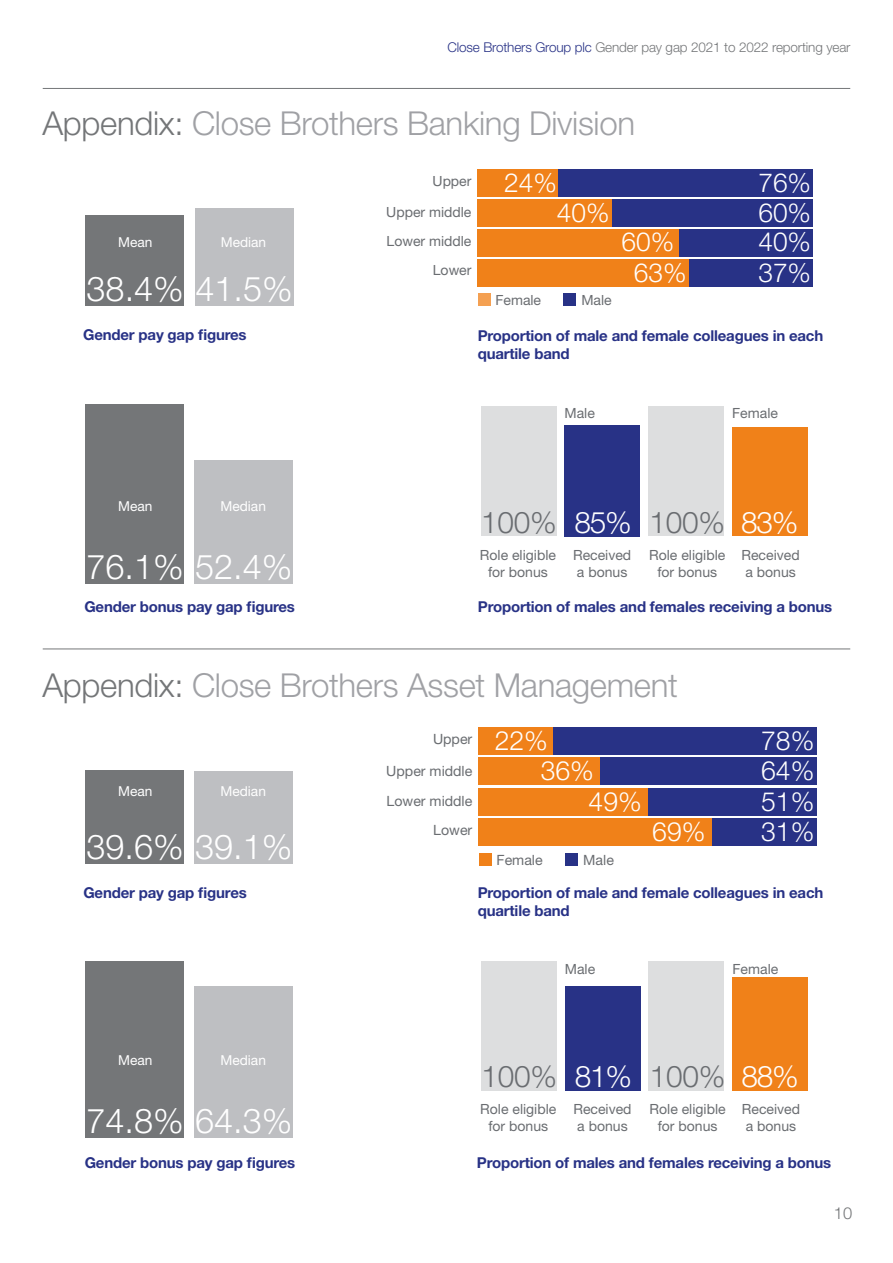
<style>
.page{position:relative;width:893px;height:1263px;background:#fff}
.page>*{position:absolute;margin:0;border:0;box-sizing:border-box;transform-origin:0 0}
.t1{font:300 34.35px "Helvetica Neue LT Std";color:#fff}
.t2{font:300 33px "Helvetica Neue LT Std";letter-spacing:-.01em;color:#a0a1a5}
.t3{font:300 29.85px "Helvetica Neue LT Std";letter-spacing:-.01em;color:#6a6d71}
.t4{font:300 26.55px "Helvetica Neue LT Std";color:#fff}
.t5{font:300 26.25px "Helvetica Neue LT Std";color:#fff}
.t6{font:300 16.5px "Helvetica Neue LT Std";color:#747678}
.t7{font:700 15px/18px "Helvetica Neue LT Std";letter-spacing:-.01em;color:#283286}
.t8{font:14.1px/16.8px "Helvetica Neue LT Std";color:#6a6d71;text-align:center}
.t9{font:13.95px/29.1px "Helvetica Neue LT Std";color:#6a6d71;text-align:right}
.t10{font:13.65px "Helvetica Neue LT Std";color:#fff}
.t11{font:300 13.5px "Helvetica Neue LT Std";letter-spacing:-.01em;color:#747678}
.s1{color:#283286}
.s2{color:#747678}
.s3{color:#fff}
</style>
<div class="page">
<div style="left:195px;top:208px;width:98px;height:97px;background:#bebfc2"></div>
<div style="left:86px;top:215px;width:98px;height:90px;background:#747678"></div>
<div style="left:195px;top:460px;width:98px;height:124px;background:#bebfc2"></div>
<div style="left:85px;top:404px;width:99px;height:180px;background:#747678"></div>
<div style="left:558px;top:169px;width:255px;height:27px;background:#283286"></div>
<div style="left:611px;top:199px;width:202px;height:27px;background:#283286"></div>
<div style="left:679px;top:229px;width:134px;height:27px;background:#283286"></div>
<div style="left:689px;top:259px;width:124px;height:27px;background:#283286"></div>
<div style="left:477px;top:169px;width:81px;height:27px;background:#f08119"></div>
<div style="left:477px;top:199px;width:134px;height:27px;background:#f08119"></div>
<div style="left:477px;top:229px;width:202px;height:27px;background:#f08119"></div>
<div style="left:477px;top:259px;width:212px;height:27px;background:#f08119"></div>
<div style="left:478px;top:293px;width:12px;height:13px;background:#f4a052"></div>
<div style="left:564px;top:293px;width:12px;height:13px;background:#283286"></div>
<div style="left:732px;top:427px;width:75px;height:109px;background:#f08119"></div>
<div style="left:648px;top:407px;width:76px;height:129px;background:#dddedf"></div>
<div style="left:565px;top:425px;width:75px;height:111px;background:#283286"></div>
<div style="left:481px;top:407px;width:75px;height:129px;background:#dddedf"></div>
<div style="left:195px;top:771px;width:98px;height:92px;background:#bebfc2"></div>
<div style="left:85px;top:770px;width:99px;height:93px;background:#747678"></div>
<div style="left:195px;top:986px;width:98px;height:151px;background:#bebfc2"></div>
<div style="left:85px;top:961px;width:99px;height:176px;background:#747678"></div>
<div style="left:553px;top:727px;width:264px;height:28px;background:#283286"></div>
<div style="left:600px;top:758px;width:217px;height:27px;background:#283286"></div>
<div style="left:648px;top:788px;width:169px;height:27px;background:#283286"></div>
<div style="left:712px;top:818px;width:105px;height:28px;background:#283286"></div>
<div style="left:478px;top:727px;width:75px;height:28px;background:#f08119"></div>
<div style="left:478px;top:758px;width:122px;height:27px;background:#f08119"></div>
<div style="left:478px;top:788px;width:170px;height:27px;background:#f08119"></div>
<div style="left:478px;top:818px;width:234px;height:28px;background:#f08119"></div>
<div style="left:479px;top:853px;width:12px;height:12px;background:#f08119"></div>
<div style="left:566px;top:853px;width:12px;height:12px;background:#283286"></div>
<div style="left:732px;top:977px;width:76px;height:113px;background:#f08119"></div>
<div style="left:649px;top:961px;width:75px;height:129px;background:#dddedf"></div>
<div style="left:565px;top:986px;width:75px;height:104px;background:#283286"></div>
<div style="left:482px;top:961px;width:75px;height:129px;background:#dddedf"></div>
<hr style="left:43px;top:648px;width:807px;height:1px;background:#747678">
<hr style="left:43px;top:88px;width:807px;height:1px;background:#747678">
<p class="t11" style="left:447px;top:39px;width:405px"><span class="s1">Close Brothers Group plc</span> Gender pay gap 2021 to 2022 reporting year</p>
<h2 class="t2" style="left:43px;top:103px;width:594px"><span class="s2">Appendix:</span> Close Brothers Banking Division</h2>
<p class="t10" style="left:118px;top:234px;width:36px">Mean</p>
<p class="t10" style="left:221px;top:234px;width:47px">Median</p>
<h1 class="t1" style="left:87px;top:268px;width:208px">38.4% 41.5%</h1>
<p class="t9" style="left:433px;top:166px;width:40px">Upper</p>
<p class="t9" style="left:386px;top:197px;width:87px">Upper middle<br>Lower middle<br>Lower</p>
<h3 class="t5" style="left:504px;top:166px;width:54px">24%</h3>
<h3 class="t5" style="left:758px;top:166px;width:54px">76%</h3>
<h3 class="t5" style="left:557px;top:196px;width:54px">40%</h3>
<h3 class="t5" style="left:758px;top:196px;width:54px">60%</h3>
<h3 class="t5" style="left:622px;top:226px;width:54px">60%</h3>
<h3 class="t5" style="left:758px;top:226px;width:54px">40%</h3>
<h3 class="t5" style="left:634px;top:257px;width:54px">63%</h3>
<h3 class="t5" style="left:758px;top:256px;width:54px">37%</h3>
<p class="t9" style="left:495px;top:285px;width:47px">Female</p>
<p class="t9" style="left:581px;top:285px;width:32px">Male</p>
<p class="t7" style="left:83px;top:326px;width:165px">Gender pay gap figures</p>
<p class="t7" style="left:478px;top:326px;width:347px">Proportion of male and female colleagues in each quartile band</p>
<p class="t10" style="left:118px;top:498px;width:36px">Mean</p>
<p class="t10" style="left:220px;top:498px;width:47px">Median</p>
<h1 class="t1" style="left:86px;top:546px;width:208px">76.1% 52.4%</h1>
<p class="t8" style="left:564px;top:404px;width:32px">Male</p>
<p class="t8" style="left:732px;top:404px;width:47px">Female</p>
<h3 class="t3" style="left:481px;top:504px;width:319px">100% <span class="s3">85%</span> 100% <span class="s3">83%</span></h3>
<p class="t8" style="left:480px;top:546px;width:78px">Role eligible for bonus</p>
<p class="t8" style="left:573px;top:546px;width:60px;text-align:left">Received a bonus</p>
<p class="t8" style="left:649px;top:546px;width:78px">Role eligible for bonus</p>
<p class="t8" style="left:741px;top:546px;width:60px;text-align:left">Received a bonus</p>
<p class="t7" style="left:84px;top:597px;width:212px">Gender bonus pay gap figures</p>
<p class="t7" style="left:478px;top:598px;width:356px">Proportion of males and females receiving a bonus</p>
<h2 class="t2" style="left:43px;top:665px;width:637px"><span class="s2">Appendix:</span> Close Brothers Asset Management</h2>
<p class="t10" style="left:118px;top:783px;width:36px">Mean</p>
<p class="t10" style="left:220px;top:783px;width:47px">Median</p>
<h1 class="t1" style="left:86px;top:826px;width:208px">39.6% 39.1%</h1>
<p class="t8" style="left:433px;top:731px;width:41px">Upper</p>
<p class="t8" style="left:386px;top:756px;width:88px;line-height:29.4px;text-align:right">Upper middle<br>Lower middle<br>Lower</p>
<h3 class="t4" style="left:495px;top:725px;width:55px">22%</h3>
<h3 class="t4" style="left:761px;top:725px;width:55px">78%</h3>
<h3 class="t4" style="left:541px;top:755px;width:55px">36%</h3>
<h3 class="t4" style="left:761px;top:755px;width:55px">64%</h3>
<h3 class="t4" style="left:589px;top:785px;width:55px">49%</h3>
<h3 class="t4" style="left:761px;top:785px;width:55px">51%</h3>
<h3 class="t4" style="left:652px;top:815px;width:55px">69%</h3>
<h3 class="t4" style="left:761px;top:815px;width:55px">31%</h3>
<p class="t8" style="left:497px;top:851px;width:48px">Female</p>
<p class="t8" style="left:583px;top:851px;width:32px">Male</p>
<p class="t7" style="left:83px;top:884px;width:165px">Gender pay gap figures</p>
<p class="t7" style="left:478px;top:884px;width:347px">Proportion of male and female colleagues in each quartile band</p>
<p class="t10" style="left:118px;top:1052px;width:36px">Mean</p>
<p class="t10" style="left:220px;top:1052px;width:47px">Median</p>
<h1 class="t1" style="left:86px;top:1100px;width:208px">74.8% 64.3%</h1>
<p class="t7" style="left:85px;top:1154px;width:212px">Gender bonus pay gap figures</p>
<p class="t8" style="left:565px;top:960px;width:32px">Male</p>
<p class="t8" style="left:733px;top:960px;width:47px">Female</p>
<h3 class="t3" style="left:481px;top:1058px;width:319px">100% <span class="s3">81%</span> 100% <span class="s3">88%</span></h3>
<p class="t8" style="left:480px;top:1100px;width:78px">Role eligible for bonus</p>
<p class="t8" style="left:573px;top:1100px;width:60px;text-align:left">Received a bonus</p>
<p class="t8" style="left:649px;top:1100px;width:78px">Role eligible for bonus</p>
<p class="t8" style="left:742px;top:1100px;width:60px;text-align:left">Received a bonus</p>
<p class="t7" style="left:477px;top:1154px;width:356px">Proportion of males and females receiving a bonus</p>
<p class="t6" style="left:834px;top:1203px;width:20px">10</p>
</div>
